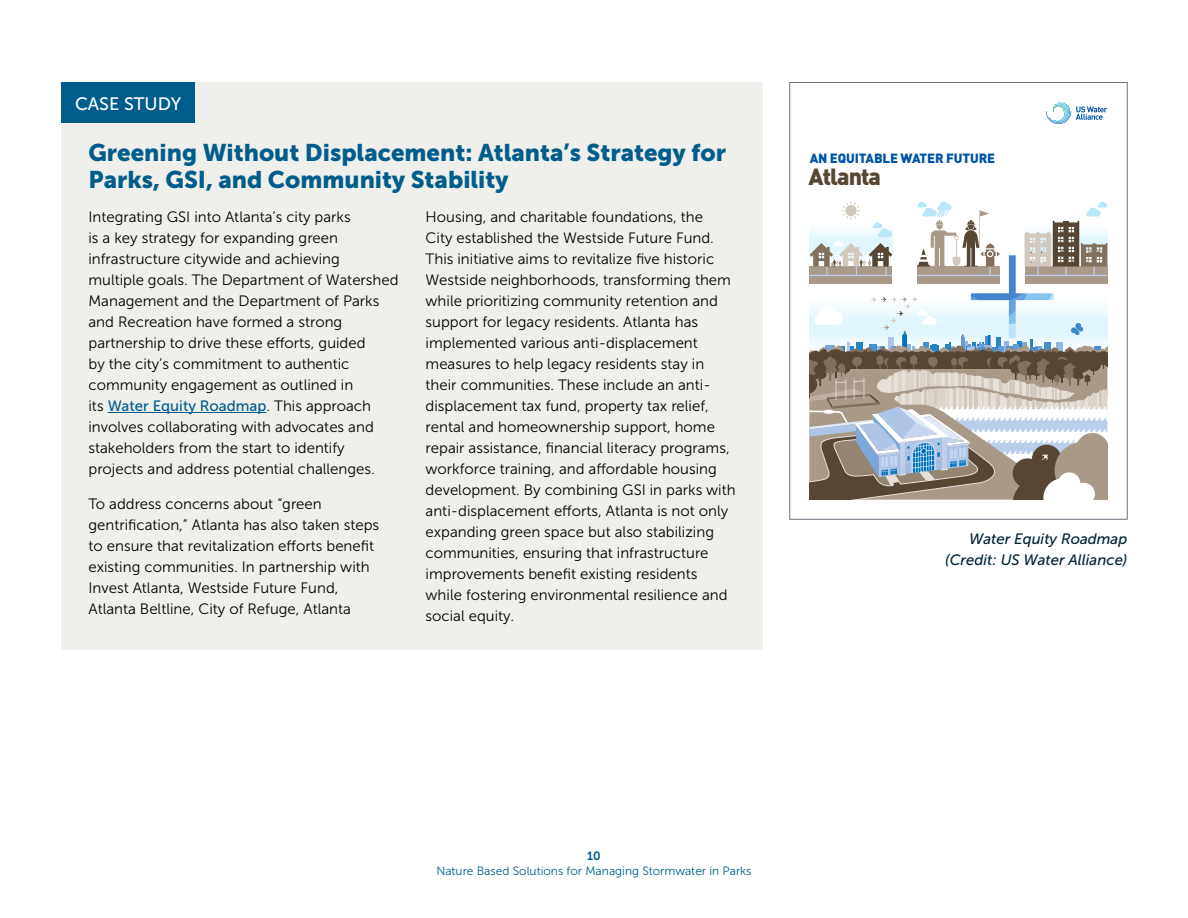
<style>
.page{position:relative;width:1188px;height:918px;background:#fff}
.page>*{position:absolute;margin:0;border:0;box-sizing:border-box;transform-origin:0 0}
.Case_Study_Name{font:24px/27px "Museo Sans 900";color:#005d8b}
.t1{font:900 23.1px "DIN Pro";letter-spacing:-.04em;color:#574633}
.Case_Study_Box_Indicator{font:18px "Museo Sans 500";color:#fff}
.Body{font:15px/21px "Museo Sans 300";color:#000}
.t2{font:italic 15px/21px "Museo Sans 500";color:#022435;text-align:right}
.t3{font:900 13.2px "DIN Pro";letter-spacing:-.01em;color:#0054a6}
.t4{font:12px "Museo Sans 300";color:#005d8b}
.t5{font:12px "Museo Sans 700";color:#005d8b}
.s1{font-family:"Museo Sans 500";color:#005d8b}
</style>
<div class="page">
<div style="left:62px;top:82px;width:701px;height:567px;background:#efefeb"></div>
<hr style="left:108px;top:412px;width:158px;height:1px;background:#005d8b">
<div style="left:62px;top:82px;width:133px;height:41px;background:#005d8b"></div>
<svg style="left:1046px;top:102px;width:61px;height:23px"></svg>
<svg style="left:810px;top:202px;width:298px;height:297px"></svg>
<p class="Case_Study_Box_Indicator" style="left:75px;top:93px;width:108px">CASE STUDY</p>
<p class="Case_Study_Name" style="left:88px;top:139px;width:639px">Greening Without Displacement: Atlanta’s Strategy for<br>Parks, GSI, and Community Stability</p>
<p class="Body" style="left:88px;top:206px;width:312px">Integrating GSI into Atlanta’s city parks<br>is a key strategy for expanding green infrastructure citywide and achieving multiple goals. The Department of Watershed Management and the Department of Parks and Recreation have formed a strong partnership to drive these efforts, guided<br>by the city’s commitment to authentic community engagement as outlined in<br>its <span class="s1">Water Equity Roadmap</span>. This approach involves collaborating with advocates and stakeholders from the start to identify projects and address potential challenges.</p>
<p class="Body" style="left:88px;top:493px;width:292px">To address concerns about “green gentrification,” Atlanta has also taken steps to ensure that revitalization efforts benefit existing communities. In partnership with Invest Atlanta, Westside Future Fund, Atlanta Beltline, City of Refuge, Atlanta</p>
<p class="Body" style="left:426px;top:206px;width:312px">Housing, and charitable foundations, the<br>City established the Westside Future Fund.<br>This initiative aims to revitalize five historic Westside neighborhoods, transforming them while prioritizing community retention and support for legacy residents. Atlanta has implemented various anti-displacement measures to help legacy residents stay in their communities. These include an anti&shy;displacement tax fund, property tax relief, rental and homeownership support, home repair assistance, financial literacy programs, workforce training, and affordable housing development. By combining GSI in parks with anti-displacement efforts, Atlanta is not only expanding green space but also stabilizing communities, ensuring that infrastructure improvements benefit existing residents while fostering environmental resilience and social equity.</p>
<p class="t3" style="left:810px;top:147px;width:187px">AN EQUITABLE WATER FUTURE</p>
<h2 class="t1" style="left:809px;top:157px;width:74px">Atlanta</h2>
<p class="t2" style="left:945px;top:528px;width:184px">Water Equity Roadmap (Credit: US Water Alliance)</p>
<p class="t5" style="left:587px;top:849px;width:15px">10</p>
<p class="t4" style="left:436px;top:864px;width:317px">Nature Based Solutions for Managing Stormwater in Parks</p>
</div>
